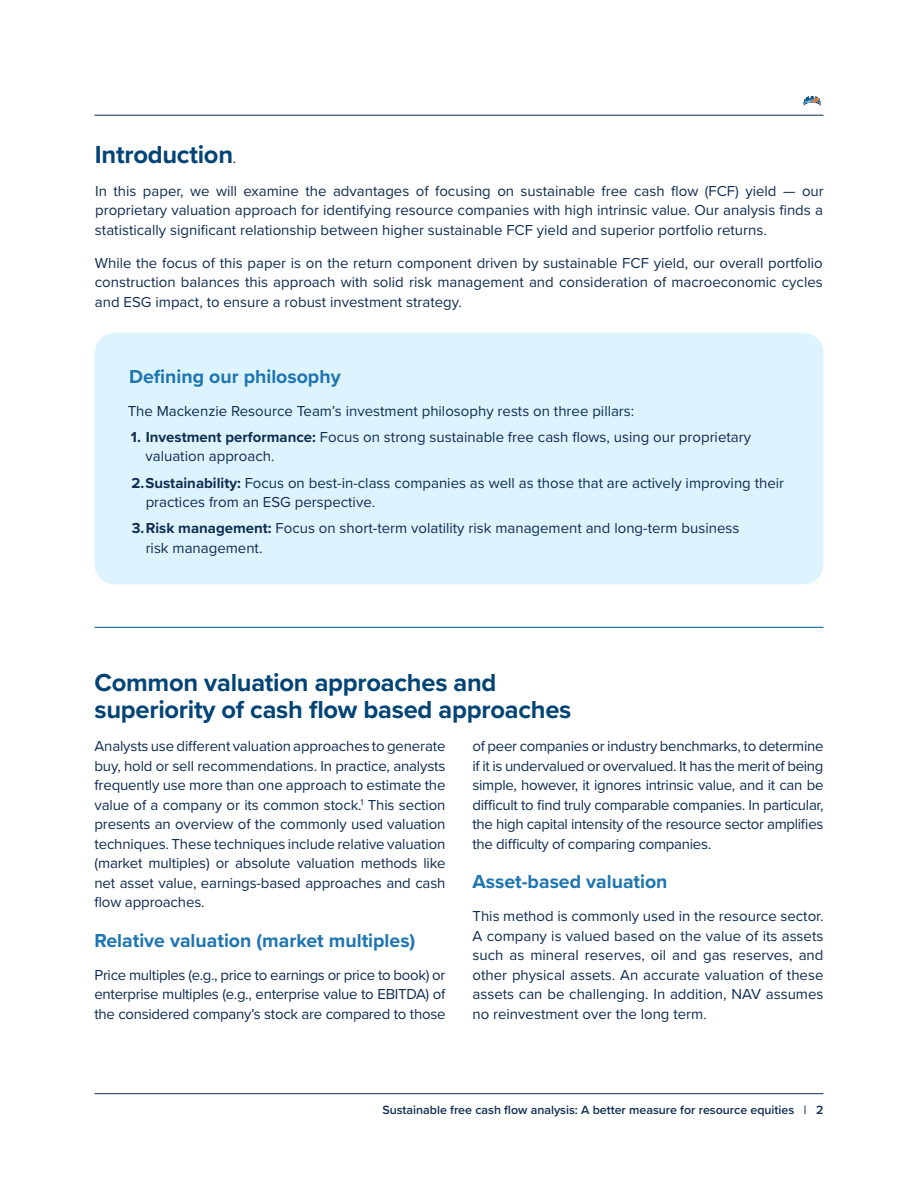
<style>
.page{position:relative;width:918px;height:1188px;background:#fff}
.page>*{position:absolute;margin:0;border:0;box-sizing:border-box;transform-origin:0 0}
.t1{font:700 25.5px/27px "Proxima Nova";letter-spacing:-.01em;color:#034477}
.t2{font:700 19.5px "Proxima Nova";color:#1d75b1}
.Body{font:15px/19.5px "Proxima Nova";color:#0f2d52;text-align:justify}
.t3{font:600 12.45px "Proxima Nova";color:#0f2d52}
.s1{font-weight:400;font-size:15px;color:#0f2d52}
.s2{font-weight:700}
</style>
<div class="page">
<div style="left:94px;top:333px;width:730px;height:251px;background:#ddf4ff;border-radius:20px"></div>
<svg style="left:803px;top:96px;width:18px;height:9px"></svg>
<hr style="left:94px;top:1093px;width:730px;height:1px;background:#0f2d52">
<hr style="left:94px;top:115px;width:730px;height:1px;background:#0f2d52">
<hr style="left:94px;top:627px;width:730px;height:1px;background:#005486">
<h2 class="t1" style="left:95px;top:140px;width:143px">Introduction<span class="s1">.</span></h2>
<p class="Body" style="left:95px;top:180px;width:730px">In this paper, we will examine the advantages of focusing on sustainable free cash flow (FCF) yield — our proprietary valuation approach for identifying resource companies with high intrinsic value. Our analysis finds a statistically significant relationship between higher sustainable FCF yield and superior portfolio returns.</p>
<p class="Body" style="left:95px;top:252px;width:730px">While the focus of this paper is on the return component driven by sustainable FCF yield, our overall portfolio construction balances this approach with solid risk management and consideration of macroeconomic cycles and ESG impact, to ensure a robust investment strategy.</p>
<h3 class="t2" style="left:129px;top:362px;width:213px">Defining our philosophy</h3>
<p class="Body" style="left:128px;top:400px;width:508px">The Mackenzie Resource Team’s investment philosophy rests on three pillars:</p>
<p class="Body" style="left:146px;top:427px;width:607px;text-indent:-15px"><span class="s2">1. Investment performance:</span> Focus on strong sustainable free cash flows, using our proprietary valuation approach.</p>
<p class="Body" style="left:146px;top:472px;width:640px;text-indent:-14px"><span class="s2">2.Sustainability:</span> Focus on best-in-class companies as well as those that are actively improving their practices from an ESG perspective.</p>
<p class="Body" style="left:146px;top:518px;width:595px;text-indent:-14px"><span class="s2">3.Risk management:</span> Focus on short-term volatility risk management and long-term business risk management.</p>
<h2 class="t1" style="left:94px;top:668px;width:478px">Common valuation approaches and superiority of cash flow based approaches</h2>
<p class="Body" style="left:94px;top:736px;width:353px">Analysts use different valuation approaches to generate buy, hold or sell recommendations. In practice, analysts frequently use more than one approach to estimate the value of a company or its common stock.<sup>1</sup> This section presents an overview of the commonly used valuation techniques. These techniques include relative valuation (market multiples) or absolute valuation methods like net asset value, earnings-based approaches and cash flow approaches.</p>
<h3 class="t2" style="left:94px;top:926px;width:322px">Relative valuation (market multiples)</h3>
<p class="Body" style="left:94px;top:964px;width:353px">Price multiples (e.g., price to earnings or price to book) or enterprise multiples (e.g., enterprise value to EBITDA) of the considered company’s stock are compared to those</p>
<p class="Body" style="left:472px;top:736px;width:353px">of peer companies or industry benchmarks, to determine if it is undervalued or overvalued. It has the merit of being simple, however, it ignores intrinsic value, and it can be difficult to find truly comparable companies. In particular, the high capital intensity of the resource sector amplifies the difficulty of comparing companies.</p>
<h3 class="t2" style="left:472px;top:867px;width:197px">Asset-based valuation</h3>
<p class="Body" style="left:472px;top:906px;width:353px">This method is commonly used in the resource sector.<br>A company is valued based on the value of its assets such as mineral reserves, oil and gas reserves, and other physical assets. An accurate valuation of these assets can be challenging. In addition, NAV assumes no reinvestment over the long term.</p>
<p class="t3" style="left:382px;top:1101px;width:443px">Sustainable free cash flow analysis: A better measure for resource equities | 2</p>
</div>
